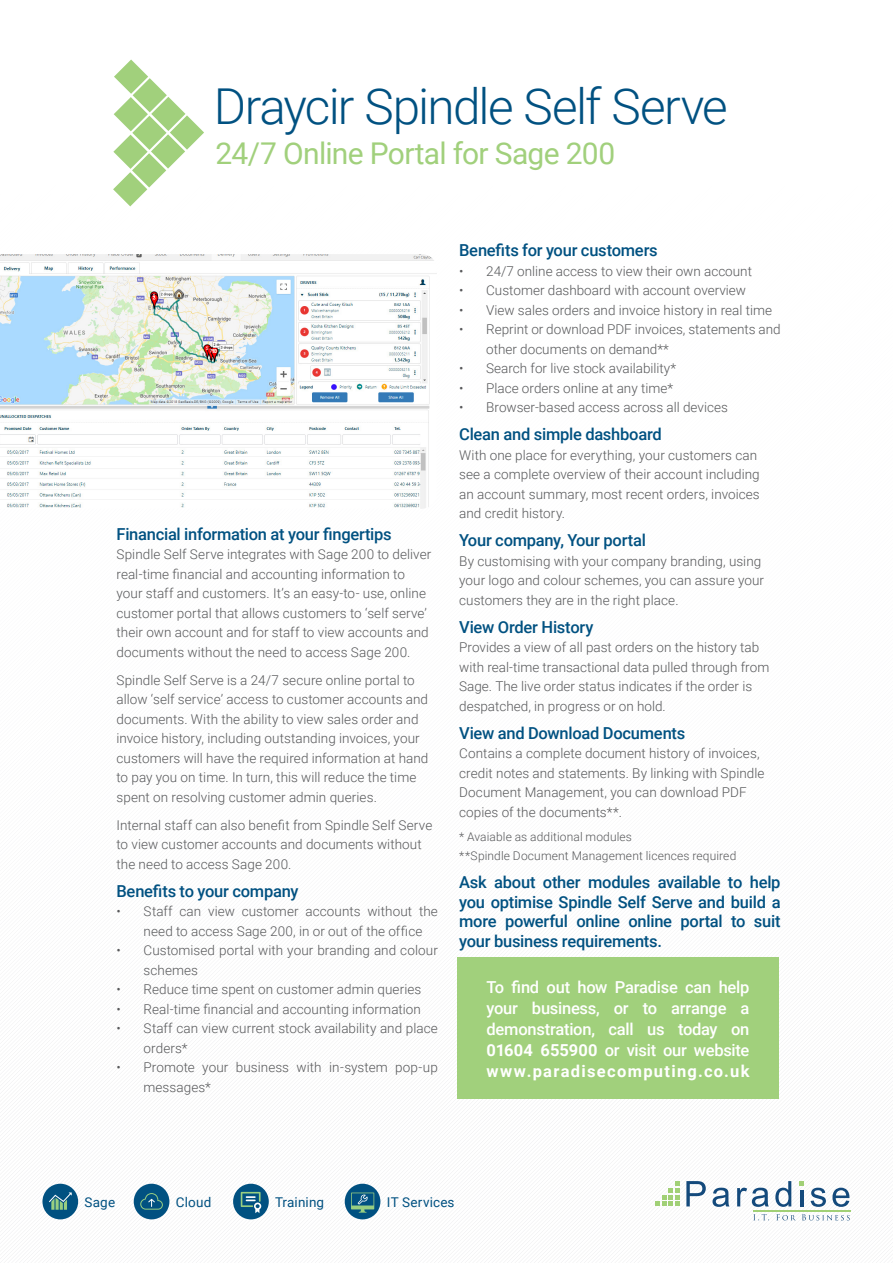
<style>
.page{position:relative;width:893px;height:1263px;background:#fff}
.page>*{position:absolute;margin:0;border:0;box-sizing:border-box;transform-origin:0 0}
.t1{font:300 49.5px "Roboto";letter-spacing:-.035em;color:#015181}
.t2{font:30px "Roboto";letter-spacing:-.025em;color:#a1d07c}
.t3{font:500 16.5px/19.5px "Roboto";letter-spacing:-.015em;color:#015181;text-align:justify}
.t4{font:500 16.5px/21px "Roboto";letter-spacing:-.015em;color:#fff;text-align:justify}
.t5{font:300 13.5px/19.5px "Roboto";letter-spacing:.005em;color:#57585a}
.t6{font:13.5px "Roboto";letter-spacing:.01em;color:#015181}
.t7{font:300 12px "Roboto";letter-spacing:.01em;color:#57585a}
.s1{font-weight:700}
</style>
<div class="page">
<svg style="left:686px;top:1181px;width:20px;height:25px"></svg>
<svg style="left:712px;top:1188px;width:17px;height:19px"></svg>
<svg style="left:737px;top:1188px;width:32px;height:19px"></svg>
<svg style="left:775px;top:1181px;width:16px;height:26px"></svg>
<hr style="left:800px;top:1190px;width:3px;height:16px;background:#144a7c">
<svg style="left:811px;top:1188px;width:15px;height:19px"></svg>
<svg style="left:832px;top:1188px;width:17px;height:19px"></svg>
<svg style="left:799px;top:1181px;width:5px;height:5px"></svg>
<svg style="left:753px;top:1214px;width:16px;height:6px"></svg>
<svg style="left:776px;top:1214px;width:19px;height:6px"></svg>
<svg style="left:802px;top:1214px;width:48px;height:6px"></svg>
<hr style="left:752px;top:1210px;width:98px;height:1px;background:#a1d076">
<svg style="left:655px;top:1181px;width:25px;height:25px"></svg>
<div style="left:457px;top:957px;width:321px;height:142px;background:#a1d07c"></div>
<svg style="left:113px;top:60px;width:91px;height:146px"></svg>
<div style="left:42px;top:1184px;width:36px;height:35px;background:#015181;border-radius:50%"></div>
<svg style="left:49px;top:1192px;width:23px;height:18px"></svg>
<div style="left:134px;top:1184px;width:35px;height:35px;background:#015181;border-radius:50%"></div>
<svg style="left:140px;top:1193px;width:23px;height:17px"></svg>
<div style="left:233px;top:1184px;width:36px;height:35px;background:#015181;border-radius:50%"></div>
<svg style="left:241px;top:1192px;width:20px;height:21px"></svg>
<div style="left:345px;top:1184px;width:35px;height:35px;background:#015181;border-radius:50%"></div>
<svg style="left:351px;top:1192px;width:23px;height:20px"></svg>
<img style="left:0;top:254px;width:437px;height:255px">
<p class="t1" style="left:214px;top:72px;width:516px">Draycir Spindle Self Serve</p>
<p class="t2" style="left:216px;top:132px;width:401px">24/7 Online Portal for Sage 200</p>
<p class="t3" style="left:117px;top:523px;width:277px">Financial information at your fingertips</p>
<p class="t5" style="left:117px;top:544px;width:316px">Spindle Self Serve integrates with Sage 200 to deliver real-time financial and accounting information to your staff and customers. It’s an easy-to- use, online customer portal that allows customers to ‘self serve’ their own account and for staff to view accounts and documents without the need to access Sage 200.</p>
<p class="t5" style="left:117px;top:670px;width:313px">Spindle Self Serve is a 24/7 secure online portal to allow ‘self service’ access to customer accounts and documents. With the ability to view sales order and invoice history, including outstanding invoices, your customers will have the required information at hand to pay you on time. In turn, this will reduce the time spent on resolving customer admin queries.</p>
<p class="t5" style="left:117px;top:815px;width:317px">Internal staff can also benefit from Spindle Self Serve to view customer accounts and documents without the need to access Sage 200.</p>
<p class="t3" style="left:117px;top:880px;width:183px">Benefits to your company</p>
<p class="t5" style="left:144px;top:901px;width:296px;text-indent:-27px">• Staff can view customer accounts without the need to access Sage 200, in or out of the office</p>
<p class="t5" style="left:144px;top:940px;width:296px;text-indent:-27px">• Customised portal with your branding and colour schemes</p>
<p class="t5" style="left:117px;top:979px;width:306px">• Reduce time spent on customer admin queries</p>
<p class="t5" style="left:117px;top:999px;width:306px">• Real-time financial and accounting information</p>
<p class="t5" style="left:144px;top:1018px;width:296px;text-indent:-27px">• Staff can view current stock availability and place orders*</p>
<p class="t5" style="left:144px;top:1057px;width:296px;text-indent:-27px">• Promote your business with in-system pop-up messages*</p>
<p class="t3" style="left:459px;top:240px;width:200px">Benefits for your customers</p>
<p class="t5" style="left:459px;top:261px;width:294px">• 24/7 online access to view their own account</p>
<p class="t5" style="left:459px;top:280px;width:288px">• Customer dashboard with account overview</p>
<p class="t5" style="left:459px;top:300px;width:314px">• View sales orders and invoice history in real time</p>
<p class="t5" style="left:486px;top:319px;width:296px;text-indent:-27px">• Reprint or download PDF invoices, statements and other documents on demand**</p>
<p class="t5" style="left:459px;top:358px;width:218px">• Search for live stock availability*</p>
<p class="t5" style="left:459px;top:378px;width:215px">• Place orders online at any time*</p>
<p class="t5" style="left:459px;top:397px;width:270px">• Browser-based access across all devices</p>
<p class="t3" style="left:459px;top:424px;width:204px">Clean and simple dashboard</p>
<p class="t5" style="left:459px;top:445px;width:300px">With one place for everything, your customers can</p>
<p class="t5" style="left:459px;top:464px;width:302px">see a complete overview of their account including</p>
<p class="t5" style="left:459px;top:484px;width:302px">an account summary, most recent orders, invoices</p>
<p class="t5" style="left:459px;top:503px;width:108px">and credit history.</p>
<p class="t3" style="left:459px;top:530px;width:188px">Your company, Your portal</p>
<p class="t5" style="left:459px;top:551px;width:304px">By customising with your company branding, using</p>
<p class="t5" style="left:459px;top:570px;width:306px">your logo and colour schemes, you can assure your</p>
<p class="t5" style="left:459px;top:590px;width:221px">customers they are in the right place.</p>
<p class="t3" style="left:459px;top:616px;width:136px">View Order History</p>
<p class="t5" style="left:459px;top:637px;width:301px">Provides a view of all past orders on the history tab</p>
<p class="t5" style="left:459px;top:657px;width:312px">with real-time transactional data pulled through from</p>
<p class="t5" style="left:459px;top:676px;width:295px">Sage. The live order status indicates if the order is</p>
<p class="t5" style="left:459px;top:696px;width:208px">despatched, in progress or on hold.</p>
<p class="t3" style="left:459px;top:722px;width:228px">View and Download Documents</p>
<p class="t5" style="left:459px;top:743px;width:302px">Contains a complete document history of invoices,</p>
<p class="t5" style="left:459px;top:763px;width:307px">credit notes and statements. By linking with Spindle</p>
<p class="t5" style="left:459px;top:782px;width:289px">Document Management, you can download PDF</p>
<p class="t5" style="left:459px;top:802px;width:164px">copies of the documents**.</p>
<p class="t7" style="left:459px;top:828px;width:174px">* Avaiable as additional modules</p>
<p class="t7" style="left:459px;top:847px;width:279px">**Spindle Document Management licences required</p>
<p class="t3" style="left:459px;top:872px;width:323px">Ask about other modules available to help you optimise Spindle Self Serve and build a more powerful online online portal to suit your business requirements.</p>
<p class="t4" style="left:486px;top:976px;width:264px">To find out how Paradise can help your business, or to arrange a demonstration, call us today on <span class="s1">01604 655900</span> or visit our website <span class="s1">www.paradisecomputing.co.uk</span></p>
<p class="t6" style="left:85px;top:1192px;width:32px">Sage</p>
<p class="t6" style="left:176px;top:1192px;width:37px">Cloud</p>
<p class="t6" style="left:275px;top:1192px;width:50px">Training</p>
<p class="t6" style="left:387px;top:1192px;width:69px">IT Services</p>
</div>
